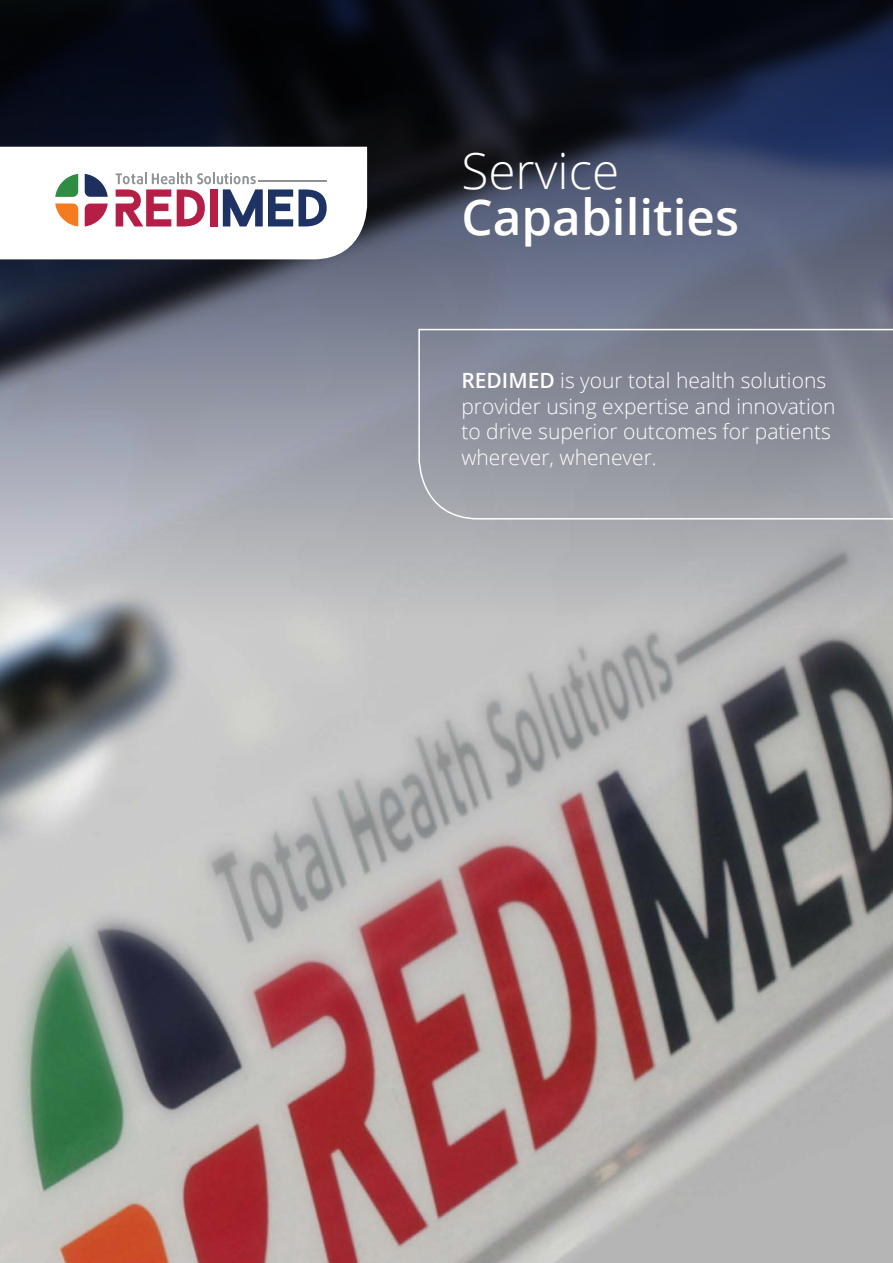
<style>
.page{position:relative;width:893px;height:1263px;background:#fff}
.page>*{position:absolute;margin:0;border:0;box-sizing:border-box;transform-origin:0 0}
.t1{font:600 49.5px "Open Sans";color:#fff}
.t2{font:300 49.5px "Open Sans";color:#fff}
.t3{font:300 21px/25.5px "Open Sans";color:#fff}
.s1{font-weight:600}
</style>
<div class="page">
<img style="left:0;top:625px;width:893px;height:638px">
<svg style="left:0;top:0;width:893px;height:625px;background:#5e6370"></svg>
<svg style="left:418px;top:328px;width:475px;height:192px;background:#8e929d"></svg>
<svg style="left:0;top:147px;width:367px;height:112px"></svg>
<h1 class="t2" style="left:461px;top:136px;width:160px">Service</h1>
<h1 class="t1" style="left:461px;top:182px;width:279px">Capabilities</h1>
<p class="t3" style="left:461px;top:367px;width:376px"><span class="s1">REDIMED</span> is your total health solutions provider using expertise and innovation to drive superior outcomes for patients wherever, whenever.</p>
</div>
